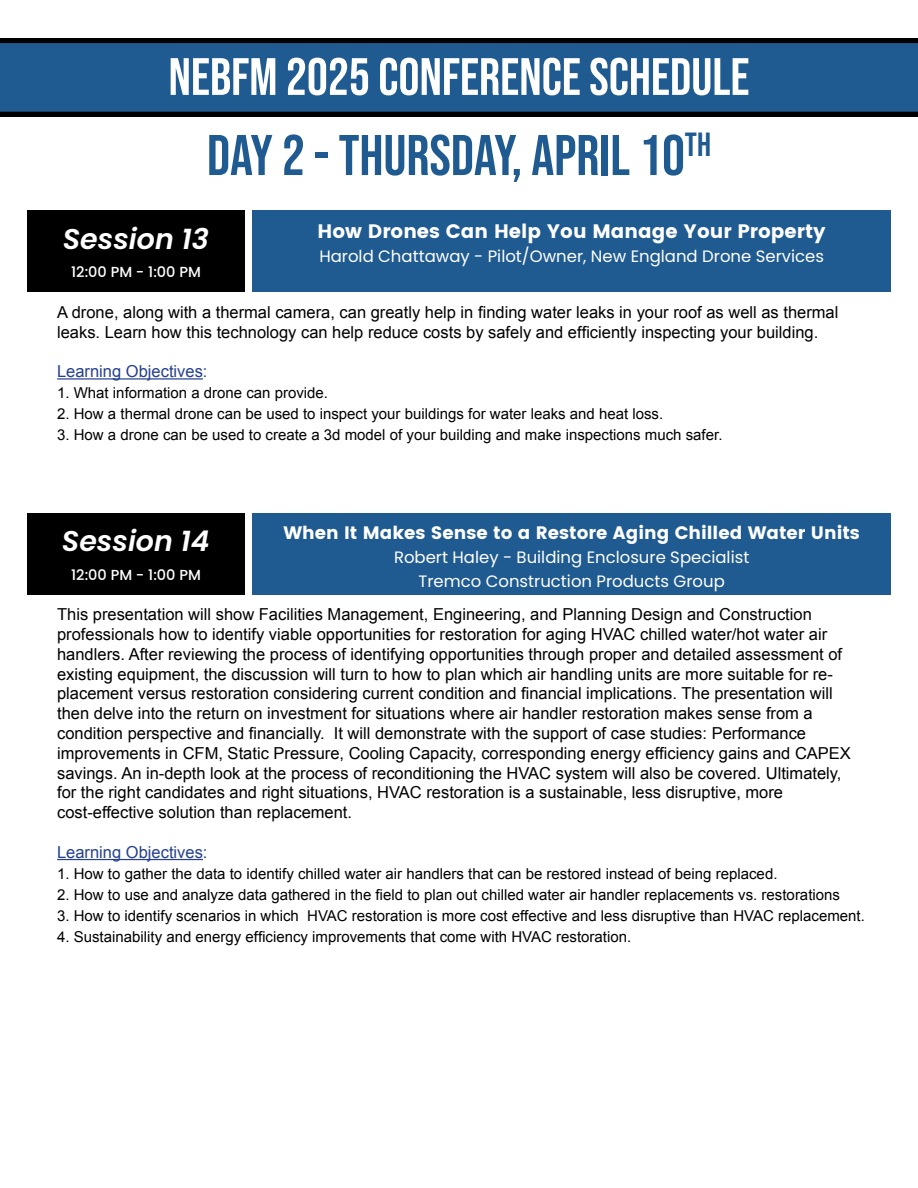
<style>
.page{position:relative;width:918px;height:1188px;background:#fff}
.page>*{position:absolute;margin:0;border:0;box-sizing:border-box;transform-origin:0 0}
.t1{font:57.15px "Bebas Neue";color:#1f5b90}
.t2{font:52.5px "Bebas Neue";color:#fff}
.t3{font:italic 600 28.5px "Poppins";color:#fff}
.t4{font:19.5px "Poppins";color:#fff}
.t5{font:18px "Poppins";color:#fff}
.t6{font:16.5px/19.8px "Arial";color:#000}
.t7{font:16.5px/24px "Poppins";color:#fff;text-align:center}
.t8{font:16.5px "Arial";color:#25408f}
.t9{font:15px "Arial";color:#000}
.t10{font:500 14.55px "Poppins";color:#fff}
</style>
<div class="page">
<div style="left:27px;top:211px;width:218px;height:81px;background:#000"></div>
<div style="left:252px;top:211px;width:639px;height:81px;background:#1f5b90"></div>
<hr style="left:57px;top:378px;width:146px;height:2px;background:#25408f">
<div style="left:27px;top:513px;width:218px;height:82px;background:#000"></div>
<div style="left:252px;top:513px;width:639px;height:82px;background:#1f5b90"></div>
<hr style="left:57px;top:859px;width:146px;height:1px;background:#25408f">
<div style="left:0;top:38px;width:918px;height:79px;background:#000"></div>
<div style="left:0;top:43px;width:918px;height:69px;background:#1f5b90"></div>
<h2 class="t2" style="left:168px;top:47px;width:583px">NEBFM 2025 CONFERENCE SCHEDULE</h2>
<h1 class="t1" style="left:207px;top:123px;width:506px">DAY 2 - THURSDAY, APRIL 10<sup>TH</sup></h1>
<h3 class="t3" style="left:63px;top:222px;width:148px">Session 13</h3>
<p class="t4" style="left:318px;top:220px;width:510px">How Drones Can Help You Manage Your Property</p>
<p class="t7" style="left:319px;top:245px;width:506px">Harold Chattaway - Pilot/Owner, New England Drone Services</p>
<p class="t10" style="left:71px;top:264px;width:131px">12:00 PM - 1:00 PM</p>
<p class="t10" style="left:60px;top:267px;width:138px">9:30 AM - 10:30 AM</p>
<p class="t6" style="left:57px;top:302px;width:783px">A drone, along with a thermal camera, can greatly help in finding water leaks in your roof as well as thermal leaks. Learn how this technology can help reduce costs by safely and efficiently inspecting your building.</p>
<p class="t8" style="left:57px;top:361px;width:152px">Learning Objectives:</p>
<p class="t9" style="left:57px;top:383px;width:272px">1. What information a drone can provide.</p>
<p class="t9" style="left:57px;top:404px;width:608px">2. How a thermal drone can be used to inspect your buildings for water leaks and heat loss.</p>
<p class="t9" style="left:57px;top:425px;width:667px">3. How a drone can be used to create a 3d model of your building and make inspections much safer.</p>
<h3 class="t3" style="left:62px;top:524px;width:149px">Session 14</h3>
<p class="t5" style="left:283px;top:522px;width:578px">When It Makes Sense to a Restore Aging Chilled Water Units</p>
<p class="t7" style="left:394px;top:545px;width:357px">Robert Haley - Building Enclosure Specialist<br>Tremco Construction Products Group</p>
<p class="t10" style="left:71px;top:566px;width:131px">12:00 PM - 1:00 PM</p>
<p class="t10" style="left:60px;top:569px;width:138px">9:30 AM - 10:30 AM</p>
<p class="t6" style="left:57px;top:605px;width:795px">This presentation will show Facilities Management, Engineering, and Planning Design and Construction professionals how to identify viable opportunities for restoration for aging HVAC chilled water/hot water air handlers. After reviewing the process of identifying opportunities through proper and detailed assessment of existing equipment, the discussion will turn to how to plan which air handling units are more suitable for re&shy;placement versus restoration considering current condition and financial implications. The presentation will then delve into the return on investment for situations where air handler restoration makes sense from a condition perspective and financially. It will demonstrate with the support of case studies: Performance improvements in CFM, Static Pressure, Cooling Capacity, corresponding energy efficiency gains and CAPEX savings. An in-depth look at the process of reconditioning the HVAC system will also be covered. Ultimately, for the right candidates and right situations, HVAC restoration is a sustainable, less disruptive, more cost-effective solution than replacement.</p>
<p class="t8" style="left:57px;top:841px;width:152px">Learning Objectives:</p>
<p class="t9" style="left:57px;top:864px;width:722px">1. How to gather the data to identify chilled water air handlers that can be restored instead of being replaced.</p>
<p class="t9" style="left:57px;top:885px;width:784px">2. How to use and analyze data gathered in the field to plan out chilled water air handler replacements vs. restorations</p>
<p class="t9" style="left:57px;top:906px;width:809px">3. How to identify scenarios in which HVAC restoration is more cost effective and less disruptive than HVAC replacement.</p>
<p class="t9" style="left:57px;top:927px;width:576px">4. Sustainability and energy efficiency improvements that come with HVAC restoration.</p>
</div>
